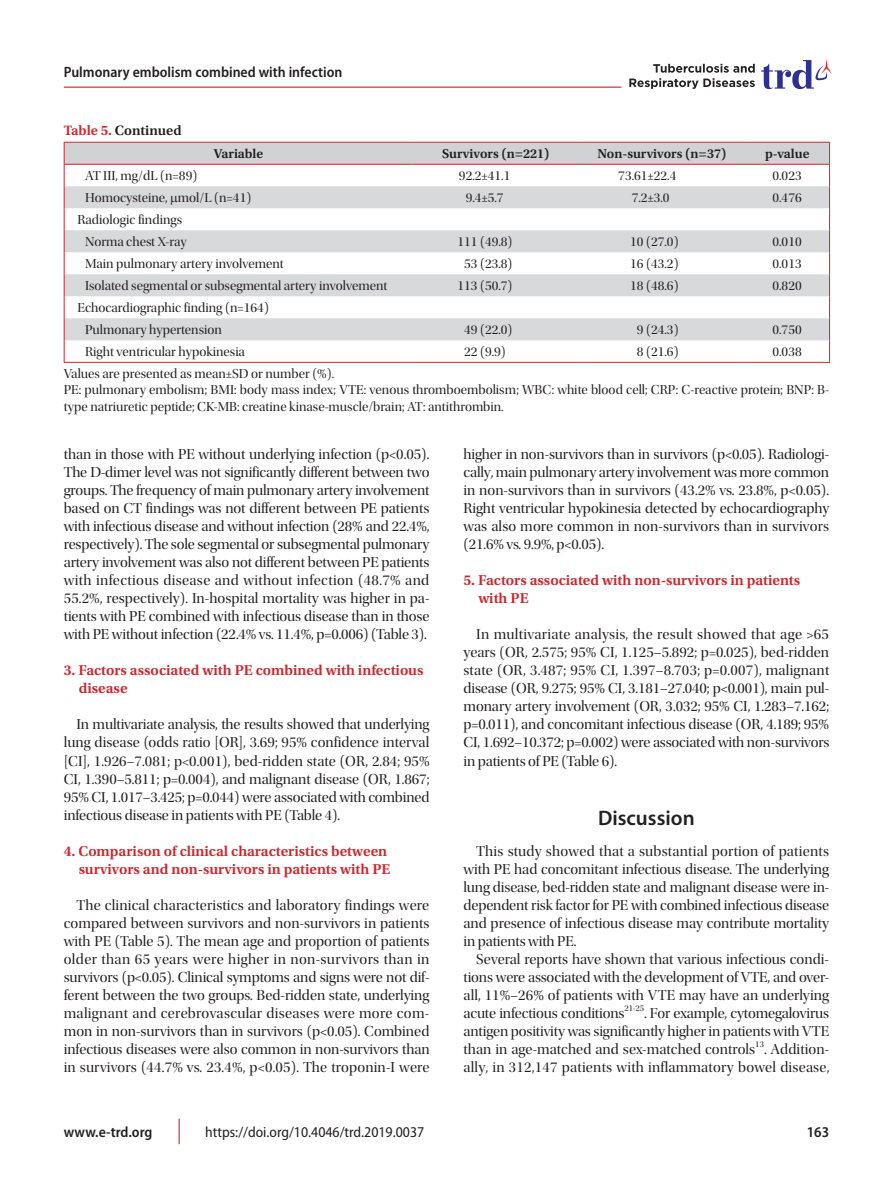
<style>
.page{position:relative;width:893px;height:1191px;background:#fff}
.page>*{position:absolute;margin:0;border:0;box-sizing:border-box;transform-origin:0 0}
.t1{font:600 21px "Myriad Pro";color:#231f20}
.t2{font:15px/18px "Utopia Std Disp";letter-spacing:-.005em;color:#231f20;text-align:justify}
.t3{font:600 15px/18px "Utopia Std";color:#d1232a}
.t4{font:15px/18px "Utopia Std Disp";letter-spacing:.015em;color:#231f20;text-align:right}
.t5{font:600 semi-condensed 15px "Myriad Pro";color:#231f20}
.t6{font:semi-condensed 15px "Myriad Pro";color:#231f20}
.t7{font:600 14.25px "Utopia Std";color:#231f20}
.t8{font:13.5px/22px "Utopia Std Disp";color:#231f20}
.t9{font:600 13.5px "Utopia Std";color:#231f20}
.t10{font:8.7px "Utopia Std Disp";color:#231f20}
.s1{color:#d1232a}
</style>
<div class="page">
<svg style="left:179px;top:1118px;width:1px;height:26px"></svg>
<svg style="left:629px;top:64px;width:126px;height:25px"></svg>
<hr style="left:64px;top:87px;width:557px;height:1px;background:#d1232a">
<svg style="left:761px;top:59px;width:71px;height:30px"></svg>
<hr style="left:64px;top:362px;width:349px;height:1px;background:#d1232a">
<hr style="left:413px;top:362px;width:166px;height:1px;background:#d1232a">
<hr style="left:579px;top:362px;width:166px;height:1px;background:#d1232a">
<hr style="left:745px;top:362px;width:85px;height:1px;background:#d1232a">
<svg style="left:64px;top:142px;width:766px;height:220px"></svg>
<p class="t5" style="left:64px;top:62px;width:280px">Pulmonary embolism combined with infection</p>
<p class="t7" style="left:64px;top:122px;width:119px"><span class="s1">Table 5.</span> Continued</p>
<p class="t9" style="left:214px;top:146px;width:51px">Variable</p>
<p class="t9" style="left:442px;top:146px;width:109px">Survivors (n=221)</p>
<p class="t9" style="left:597px;top:146px;width:130px">Non-survivors (n=37)</p>
<p class="t9" style="left:765px;top:146px;width:46px">p-value</p>
<p class="t8" style="left:85px;top:165px;width:114px">AT III, mg/dL (n=89)</p>
<p class="t8" style="left:459px;top:165px;width:53px">92.2±41.1</p>
<p class="t8" style="left:618px;top:165px;width:60px">73.61±22.4</p>
<p class="t8" style="left:772px;top:165px;width:31px">0.023</p>
<p class="t8" style="left:85px;top:187px;width:168px">Homocysteine, mol/L (n=41)</p>
<p class="t8" style="left:466px;top:187px;width:39px">9.4±5.7</p>
<p class="t8" style="left:632px;top:187px;width:39px">7.2±3.0</p>
<p class="t8" style="left:772px;top:187px;width:31px">0.476</p>
<p class="t8" style="left:77px;top:209px;width:111px;text-align:center">Radiologic findings<br>Norma chest X-ray</p>
<p class="t8" style="left:457px;top:231px;width:57px">111 (49.8)</p>
<p class="t8" style="left:630px;top:231px;width:50px">10 (27.0)</p>
<p class="t8" style="left:772px;top:231px;width:31px">0.010</p>
<p class="t8" style="left:85px;top:253px;width:200px">Main pulmonary artery involvement</p>
<p class="t8" style="left:464px;top:253px;width:50px">53 (23.8)</p>
<p class="t8" style="left:630px;top:253px;width:50px">16 (43.2)</p>
<p class="t8" style="left:772px;top:253px;width:31px">0.013</p>
<p class="t8" style="left:85px;top:275px;width:304px">Isolated segmental or subsegmental artery involvement</p>
<p class="t8" style="left:457px;top:275px;width:57px">113 (50.7)</p>
<p class="t8" style="left:630px;top:275px;width:50px">18 (48.6)</p>
<p class="t8" style="left:772px;top:275px;width:31px">0.820</p>
<p class="t8" style="left:85px;top:297px;width:185px;text-indent:-8px">Echocardiographic finding (n=164)<br>Pulmonary hypertension</p>
<p class="t8" style="left:464px;top:319px;width:50px">49 (22.0)</p>
<p class="t8" style="left:637px;top:319px;width:43px">9 (24.3)</p>
<p class="t8" style="left:772px;top:319px;width:31px">0.750</p>
<p class="t8" style="left:85px;top:341px;width:161px">Right ventricular hypokinesia</p>
<p class="t8" style="left:464px;top:341px;width:43px">22 (9.9)</p>
<p class="t8" style="left:637px;top:341px;width:43px">8 (21.6)</p>
<p class="t8" style="left:772px;top:341px;width:31px">0.038</p>
<p class="t8" style="left:64px;top:366px;width:767px;line-height:16.2px">Values are presented as mean±SD or number (%).<br>PE: pulmonary embolism; BMI: body mass index; VTE: venous thromboembolism; WBC: white blood cell; CRP: C-reactive protein; BNP: B&shy;type natriuretic peptide; CK-MB: creatine kinase-muscle/brain; AT: antithrombin.</p>
<p class="t2" style="left:64px;top:446px;width:367px">than in those with PE without underlying infection (p&lt;0.05).<br>The D-dimer level was not significantly different between two groups. The frequency of main pulmonary artery involvement based on CT findings was not different between PE patients with infectious disease and without infection (28% and 22.4%, respectively). The sole segmental or subsegmental pulmonary artery involvement was also not different between PE patients with infectious disease and without infection (48.7% and 55.2%, respectively). In-hospital mortality was higher in pa&shy;tients with PE combined with infectious disease than in those with PE without infection (22.4% vs. 11.4%, p=0.006) (Table 3).</p>
<p class="t3" style="left:79px;top:662px;width:346px;text-indent:-15px">3. Factors associated with PE combined with infectious disease</p>
<p class="t2" style="left:64px;top:716px;width:367px;text-indent:13px">In multivariate analysis, the results showed that underlying lung disease (odds ratio [OR], 3.69; 95% confidence interval [CI], 1.926–7.081; p&lt;0.001), bed-ridden state (OR, 2.84; 95% CI, 1.390–5.811; p=0.004), and malignant disease (OR, 1.867; 95% CI, 1.017–3.425; p=0.044) were associated with combined infectious disease in patients with PE (Table 4).</p>
<p class="t3" style="left:64px;top:842px;width:328px;text-align:right">4. Comparison of clinical characteristics between survivors and non-survivors in patients with PE</p>
<p class="t2" style="left:64px;top:896px;width:367px;text-indent:13px">The clinical characteristics and laboratory findings were compared between survivors and non-survivors in patients with PE (Table 5). The mean age and proportion of patients older than 65 years were higher in non-survivors than in survivors (p&lt;0.05). Clinical symptoms and signs were not dif&shy;ferent between the two groups. Bed-ridden state, underlying malignant and cerebrovascular diseases were more com&shy;mon in non-survivors than in survivors (p&lt;0.05). Combined infectious diseases were also common in non-survivors than in survivors (44.7% vs. 23.4%, p&lt;0.05). The troponin-I were</p>
<p class="t2" style="left:463px;top:446px;width:367px">higher in non-survivors than in survivors (p&lt;0.05). Radiologi&shy;cally, main pulmonary artery involvement was more common in non-survivors than in survivors (43.2% vs. 23.8%, p&lt;0.05).<br>Right ventricular hypokinesia detected by echocardiography was also more common in non-survivors than in survivors (21.6% vs. 9.9%, p&lt;0.05).</p>
<p class="t3" style="left:478px;top:572px;width:323px;text-indent:-15px">5. Factors associated with non-survivors in patients with PE</p>
<p class="t2" style="left:463px;top:626px;width:367px;text-indent:13px">In multivariate analysis, the result showed that age &gt;65 years (OR, 2.575; 95% CI, 1.125–5.892; p=0.025), bed-ridden state (OR, 3.487; 95% CI, 1.397–8.703; p=0.007), malignant disease (OR, 9.275; 95% CI, 3.181–27.040; p&lt;0.001), main pul&shy;monary artery involvement (OR, 3.032; 95% CI, 1.283–7.162; p=0.011), and concomitant infectious disease (OR, 4.189; 95% CI, 1.692–10.372; p=0.002) were associated with non-survivors in patients of PE (Table 6).</p>
<h1 class="t1" style="left:598px;top:804px;width:98px">Discussion</h1>
<p class="t2" style="left:463px;top:842px;width:367px;text-indent:13px">This study showed that a substantial portion of patients with PE had concomitant infectious disease. The underlying lung disease, bed-ridden state and malignant disease were in&shy;dependent risk factor for PE with combined infectious disease and presence of infectious disease may contribute mortality in patients with PE.</p>
<p class="t2" style="left:463px;top:950px;width:367px;text-indent:13px">Several reports have shown that various infectious condi&shy;tions were associated with the development of VTE, and over&shy;all, 11%–26% of patients with VTE may have an underlying acute infectious conditions</p>
<p class="t10" style="left:624px;top:1003px;width:21px">21-25</p>
<p class="t2" style="left:463px;top:1004px;width:367px;text-indent:181px">. For example, cytomegalovirus antigen positivity was significantly higher in patients with VTE than in age-matched and sex-matched controls</p>
<p class="t10" style="left:755px;top:1039px;width:10px">13</p>
<p class="t4" style="left:463px;top:1040px;width:367px">. Addition-<br>ally, in 312,147 patients with inflammatory bowel disease,</p>
<p class="t5" style="left:64px;top:1122px;width:90px">www.e-trd.org</p>
<p class="t6" style="left:205px;top:1122px;width:221px">https://doi.org/10.4046/trd.2019.0037</p>
<p class="t5" style="left:807px;top:1122px;width:24px">163</p>
</div>
